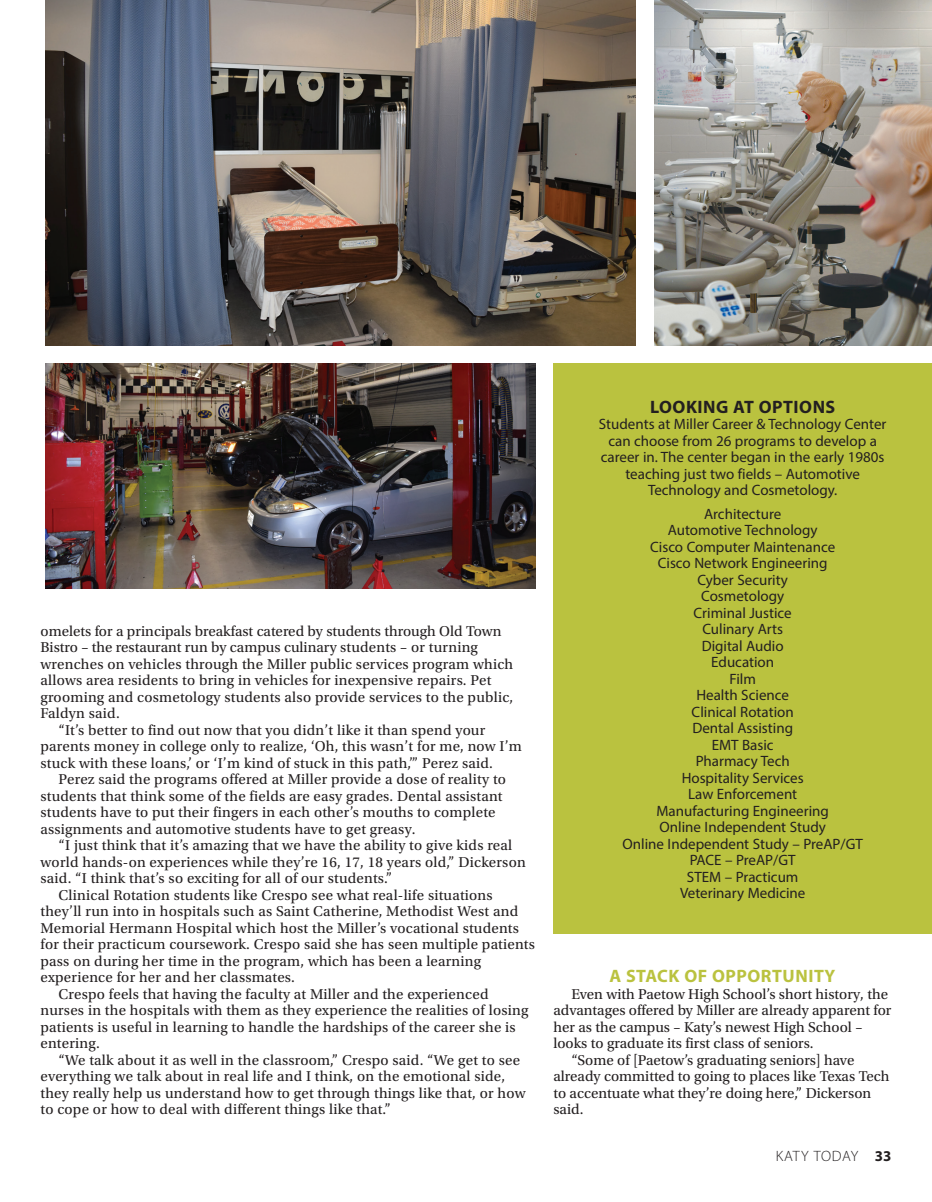
<style>
.page{position:relative;width:932px;height:1202px;background:#fff}
.page>*{position:absolute;margin:0;border:0;box-sizing:border-box;transform-origin:0 0}
.Body_Copy{font:700 18px "Myriad Pro";letter-spacing:.03em;color:#bac23f}
.Body_Copy-2{font:700 18px "Myriad Pro";letter-spacing:.03em;color:#231f20}
.Body_Copy-3{font:15px/16.5px "Utopia Std";letter-spacing:.015em;color:#231f20}
.Body_Copy-4{font:15px/16.5px "Myriad Pro";color:#231f20;text-align:center}
.t1{font:300 15px "Myriad Pro";letter-spacing:.035em;color:#231f20}
.s1{font-weight:700}
</style>
<div class="page">
<img style="left:45px;top:363px;width:490px;height:225px">
<img style="left:45px;top:0;width:590px;height:346px">
<img style="left:654px;top:0;width:278px;height:346px">
<div style="left:553px;top:363px;width:379px;height:571px;background:#bac23f"></div>
<p class="Body_Copy-3" style="left:40px;top:623px;width:474px">omelets for a principals breakfast catered by students through Old Town Bistro – the restaurant run by campus culinary students – or turning wrenches on vehicles through the Miller public services program which allows area residents to bring in vehicles for inexpensive repairs. Pet grooming and cosmetology students also provide services to the public, Faldyn said.</p>
<p class="Body_Copy-3" style="left:40px;top:722px;width:483px;text-indent:18px">“It’s better to find out now that you didn’t like it than spend your parents money in college only to realize, ‘Oh, this wasn’t for me, now I’m stuck with these loans,’ or ‘I’m kind of stuck in this path,’” Perez said.</p>
<p class="Body_Copy-3" style="left:40px;top:771px;width:467px;text-indent:18px">Perez said the programs offered at Miller provide a dose of reality to students that think some of the fields are easy grades. Dental assistant students have to put their fingers in each other’s mouths to complete assignments and automotive students have to get greasy.</p>
<p class="Body_Copy-3" style="left:40px;top:837px;width:487px;text-indent:18px">“I just think that it’s amazing that we have the ability to give kids real world hands-on experiences while they’re 16, 17, 18 years old,” Dickerson said. “I think that’s so exciting for all of our students.”</p>
<p class="Body_Copy-3" style="left:40px;top:887px;width:496px;text-indent:18px">Clinical Rotation students like Crespo see what real-life situations they’ll run into in hospitals such as Saint Catherine, Methodist West and Memorial Hermann Hospital which host the Miller’s vocational students for their practicum coursework. Crespo said she has seen multiple patients pass on during her time in the program, which has been a learning experience for her and her classmates.</p>
<p class="Body_Copy-3" style="left:40px;top:986px;width:489px;text-indent:18px">Crespo feels that having the faculty at Miller and the experienced nurses in the hospitals with them as they experience the realities of losing patients is useful in learning to handle the hardships of the career she is entering.</p>
<p class="Body_Copy-3" style="left:40px;top:1052px;width:486px;text-indent:18px">“We talk about it as well in the classroom,” Crespo said. “We get to see everything we talk about in real life and I think, on the emotional side, they really help us understand how to get through things like that, or how to cope or how to deal with different things like that.”</p>
<p class="Body_Copy-2" style="left:650px;top:395px;width:187px">LOOKING AT OPTIONS</p>
<p class="Body_Copy-4" style="left:599px;top:416px;width:289px">Students at Miller Career &amp; Technology Center can choose from 26 programs to develop a career in. The center began in the early 1980s teaching just two fields – Automotive Technology and Cosmetology.</p>
<p class="Body_Copy-4" style="left:704px;top:505px;width:79px">Architecture</p>
<p class="Body_Copy-4" style="left:667px;top:521px;width:151px">Automotive Technology</p>
<p class="Body_Copy-4" style="left:650px;top:538px;width:186px">Cisco Computer Maintenance</p>
<p class="Body_Copy-4" style="left:658px;top:554px;width:171px">Cisco Network Engineering</p>
<p class="Body_Copy-4" style="left:697px;top:571px;width:92px">Cyber Security</p>
<p class="Body_Copy-4" style="left:701px;top:587px;width:85px">Cosmetology</p>
<p class="Body_Copy-4" style="left:693px;top:604px;width:100px">Criminal Justice</p>
<p class="Body_Copy-4" style="left:702px;top:620px;width:82px">Culinary Arts</p>
<p class="Body_Copy-4" style="left:701px;top:637px;width:84px">Digital Audio</p>
<p class="Body_Copy-4" style="left:711px;top:653px;width:64px">Education</p>
<p class="Body_Copy-4" style="left:729px;top:670px;width:28px">Film</p>
<p class="Body_Copy-4" style="left:696px;top:686px;width:94px">Health Science</p>
<p class="Body_Copy-4" style="left:691px;top:703px;width:104px">Clinical Rotation</p>
<p class="Body_Copy-4" style="left:692px;top:719px;width:102px">Dental Assisting</p>
<p class="Body_Copy-4" style="left:711px;top:736px;width:63px">EMT Basic</p>
<p class="Body_Copy-4" style="left:695px;top:752px;width:96px">Pharmacy Tech</p>
<p class="Body_Copy-4" style="left:681px;top:769px;width:123px">Hospitality Services</p>
<p class="Body_Copy-4" style="left:688px;top:785px;width:111px">Law Enforcement</p>
<p class="Body_Copy-4" style="left:656px;top:802px;width:174px">Manufacturing Engineering</p>
<p class="Body_Copy-4" style="left:659px;top:818px;width:168px">Online Independent Study</p>
<p class="Body_Copy-4" style="left:622px;top:835px;width:242px">Online Independent Study – PreAP/GT</p>
<p class="Body_Copy-4" style="left:689px;top:851px;width:107px">PACE – PreAP/GT</p>
<p class="Body_Copy-4" style="left:687px;top:868px;width:113px">STEM – Practicum</p>
<p class="Body_Copy-4" style="left:680px;top:884px;width:127px">Veterinary Medicine</p>
<p class="Body_Copy" style="left:609px;top:964px;width:227px">A STACK OF OPPORTUNITY</p>
<p class="Body_Copy-3" style="left:553px;top:986px;width:339px;text-indent:18px">Even with Paetow High School’s short history, the advantages offered by Miller are already apparent for her as the campus – Katy’s newest High School – looks to graduate its first class of seniors.</p>
<p class="Body_Copy-3" style="left:553px;top:1052px;width:337px;text-indent:18px">“Some of [Paetow’s graduating seniors] have already committed to going to places like Texas Tech to accentuate what they’re doing here,” Dickerson said.</p>
<p class="t1" style="left:775px;top:1148px;width:117px">KATY TODAY <span class="s1">33</span></p>
</div>
